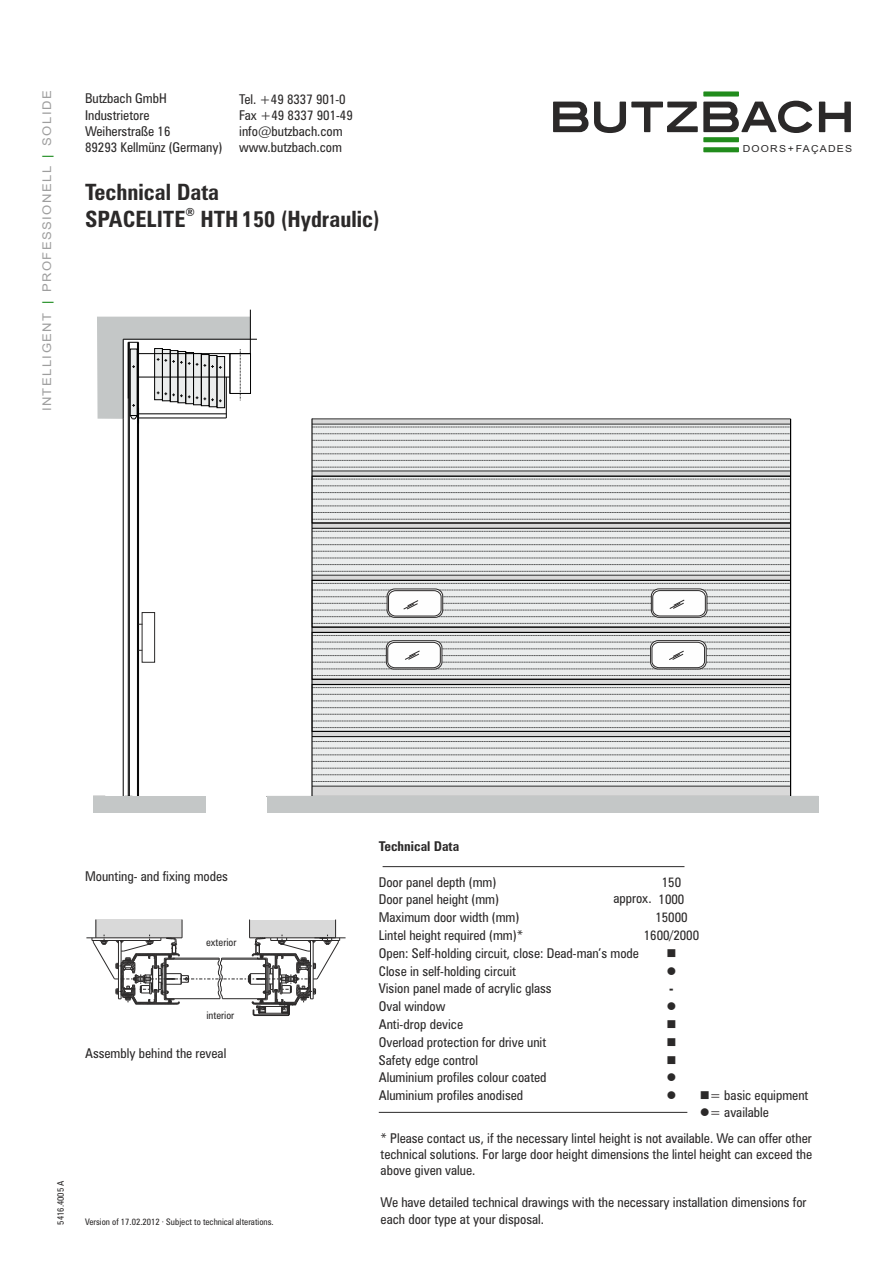
<style>
.page{position:relative;width:893px;height:1263px;background:#fff}
.page>*{position:absolute;margin:0;border:0;box-sizing:border-box;transform-origin:0 0}
.t1{font:700 condensed 22.5px "Zurich BT";color:#2b2929}
.t2{font:condensed 13.5px/16.2px "Zurich BT";color:#2b2929}
.t3{font:700 condensed 13.5px "Zurich BT";color:#2b2929}
.t4{font:13.5px "Wingdings";color:#2b2929}
.t5{font:12px "Arial";letter-spacing:.11em;color:#9e9e9e;scale:1.09 1}
.t6{font:12px "Arial";color:#058008;scale:1.09 1}
.t7{font:700 condensed 11.25px "Zurich BT";color:#2b2929}
.t8{font:condensed 10.5px "Zurich BT";color:#2b2929}
.t9{font:9.6px "Arial";letter-spacing:.11em;color:#2b2929;scale:1.09 1}
.t10{font:condensed 9px "Zurich BT";color:#2b2929}
</style>
<div class="page">
<svg style="left:313px;top:419px;width:477px;height:377px;background:#cacaca"></svg>
<svg style="left:313px;top:425px;width:477px;height:45px;background:#e0e2e2"></svg>
<svg style="left:313px;top:529px;width:477px;height:46px;background:#e1e2e2"></svg>
<div style="left:312px;top:736px;width:478px;height:50px;background:linear-gradient(to right,#eaecec,#eaecec)"></div>
<svg style="left:313px;top:781px;width:477px;height:1px"></svg>
<hr style="left:312px;top:786px;width:479px;height:1px;background:#000">
<svg style="left:313px;top:768px;width:477px;height:7px;background:#d3d4d4"></svg>
<svg style="left:313px;top:761px;width:477px;height:1px"></svg>
<svg style="left:313px;top:748px;width:477px;height:7px;background:#d5d7d7"></svg>
<svg style="left:313px;top:741px;width:477px;height:1px"></svg>
<hr style="left:312px;top:736px;width:479px;height:1px;background:#000">
<svg style="left:313px;top:551px;width:477px;height:1px"></svg>
<svg style="left:313px;top:558px;width:477px;height:7px;background:#d3d4d4"></svg>
<svg style="left:313px;top:571px;width:477px;height:1px"></svg>
<hr style="left:312px;top:575px;width:479px;height:1px;background:#000">
<hr style="left:312px;top:528px;width:479px;height:1px;background:#000">
<hr style="left:312px;top:523px;width:479px;height:1px;background:#000">
<svg style="left:313px;top:531px;width:477px;height:1px"></svg>
<svg style="left:313px;top:538px;width:477px;height:7px;background:#d5d7d7"></svg>
<svg style="left:313px;top:427px;width:477px;height:7px;background:#d5d7d7"></svg>
<svg style="left:313px;top:467px;width:477px;height:1px"></svg>
<hr style="left:312px;top:470px;width:479px;height:1px;background:#000">
<svg style="left:313px;top:476px;width:477px;height:47px;background:#d1d3d3"></svg>
<svg style="left:313px;top:454px;width:477px;height:7px;background:#d4d6d6"></svg>
<svg style="left:313px;top:447px;width:477px;height:1px"></svg>
<svg style="left:313px;top:440px;width:477px;height:1px"></svg>
<hr style="left:312px;top:424px;width:479px;height:1px;background:#000">
<hr style="left:312px;top:418px;width:479px;height:1px;background:#000">
<hr style="left:311px;top:419px;width:2px;height:377px;background:#000">
<hr style="left:790px;top:419px;width:1px;height:377px;background:#000">
<div style="left:267px;top:796px;width:551px;height:17px;background:#c4c7c7"></div>
<svg style="left:312px;top:580px;width:478px;height:152px;background:#cdcece"></svg>
<hr style="left:250px;top:310px;width:1px;height:44px;background:#000">
<hr style="left:123px;top:419px;width:1px;height:377px;background:#000">
<hr style="left:128px;top:342px;width:1px;height:454px;background:#000">
<hr style="left:129px;top:342px;width:1px;height:454px;background:#000">
<hr style="left:137px;top:342px;width:1px;height:454px;background:#000">
<hr style="left:138px;top:342px;width:1px;height:454px;background:#000">
<hr style="left:123px;top:339px;width:134px;height:1px;background:#000">
<div style="left:230px;top:353px;width:21px;height:41px;border:1px solid #000"></div>
<svg style="left:97px;top:317px;width:153px;height:106px"></svg>
<div style="left:93px;top:796px;width:113px;height:17px;background:#c4c7c7"></div>
<div style="left:142px;top:612px;width:13px;height:51px;border:1px solid #2b2929"></div>
<hr style="left:383px;top:866px;width:301px;height:1px;background:#2b2929">
<hr style="left:379px;top:1112px;width:308px;height:1px;background:#2b2929">
<hr style="left:271px;top:937px;width:75px;height:1px;background:#2b2929">
<svg style="left:86px;top:919px;width:254px;height:97px"></svg>
<svg style="left:819px;top:102px;width:32px;height:30px"></svg>
<svg style="left:553px;top:102px;width:35px;height:30px"></svg>
<svg style="left:594px;top:91px;width:218px;height:61px"></svg>
<p class="t5" style="left:42px;top:146px;width:52px;rotate:-90deg">SOLIDE</p>
<p class="t6" style="left:42px;top:158px;width:5px;rotate:-90deg">|</p>
<p class="t5" style="left:42px;top:292px;width:117px;rotate:-90deg">PROFESSIONELL</p>
<p class="t6" style="left:42px;top:304px;width:5px;rotate:-90deg">|</p>
<p class="t5" style="left:42px;top:411px;width:92px;rotate:-90deg">INTELLIGENT</p>
<p class="t2" style="left:85px;top:92px;width:139px">Butzbach GmbH<br>Industrietore<br>Weiherstraße 16<br>89293 Kellmünz (Germany)</p>
<p class="t2" style="left:239px;top:92px;width:115px">Tel. +49 8337 901-0<br>Fax +49 8337 901-49 info@butzbach.com www.butzbach.com</p>
<h1 class="t1" style="left:85px;top:183px;width:136px">Technical Data</h1>
<p class="t7" style="left:186px;top:207px;width:11px">®</p>
<h1 class="t1" style="left:85px;top:210px;width:296px">SPACELITE HTH150 (Hydraulic)</h1>
<p class="t9" style="left:743px;top:145px;width:102px">DOORS+FAÇADES</p>
<p class="t2" style="left:85px;top:869px;width:145px">Mounting- and fixing modes</p>
<p class="t8" style="left:206px;top:938px;width:32px">exterior</p>
<p class="t8" style="left:206px;top:1010px;width:29px">interior</p>
<p class="t2" style="left:85px;top:1046px;width:143px">Assembly behind the reveal</p>
<p class="t10" style="left:57px;top:1225px;width:46px;rotate:-90deg">5416.4005 A</p>
<p class="t10" style="left:85px;top:1218px;width:190px">Version of 17.02.2012 · Subject to technical alterations.</p>
<p class="t3" style="left:379px;top:841px;width:82px">Technical Data</p>
<p class="t2" style="left:379px;top:875px;width:119px">Door panel depth (mm)</p>
<p class="t2" style="left:662px;top:875px;width:21px">150</p>
<p class="t2" style="left:379px;top:893px;width:122px">Door panel height (mm)</p>
<p class="t2" style="left:659px;top:893px;width:27px">1000</p>
<p class="t2" style="left:379px;top:910px;width:142px">Maximum door width (mm)</p>
<p class="t2" style="left:655px;top:910px;width:34px">15000</p>
<p class="t2" style="left:379px;top:928px;width:146px">Lintel height required (mm)*</p>
<p class="t2" style="left:644px;top:928px;width:57px">1600/2000</p>
<p class="t2" style="left:379px;top:946px;width:262px">Open: Self-holding circuit, close: Dead-man’s mode</p>
<p class="t4" style="left:666px;top:947px;width:12px">■</p>
<p class="t2" style="left:379px;top:964px;width:139px">Close in self-holding circuit</p>
<p class="t4" style="left:666px;top:965px;width:12px">●</p>
<p class="t2" style="left:379px;top:982px;width:174px">Vision panel made of acrylic glass</p>
<p class="t3" style="left:670px;top:983px;width:5px">-</p>
<p class="t2" style="left:379px;top:999px;width:68px">Oval window</p>
<p class="t4" style="left:666px;top:1001px;width:12px">●</p>
<p class="t2" style="left:379px;top:1017px;width:86px">Anti-drop device</p>
<p class="t4" style="left:666px;top:1018px;width:12px">■</p>
<p class="t2" style="left:379px;top:1035px;width:169px">Overload protection for drive unit</p>
<p class="t4" style="left:666px;top:1036px;width:12px">■</p>
<p class="t2" style="left:379px;top:1053px;width:101px">Safety edge control</p>
<p class="t4" style="left:666px;top:1054px;width:12px">■</p>
<p class="t2" style="left:379px;top:1071px;width:169px">Aluminium profiles colour coated</p>
<p class="t4" style="left:666px;top:1072px;width:12px">●</p>
<p class="t2" style="left:379px;top:1088px;width:146px">Aluminium profiles anodised</p>
<p class="t4" style="left:666px;top:1090px;width:12px">●</p>
<p class="t2" style="left:381px;top:1131px;width:433px;text-align:justify">* Please contact us, if the necessary lintel height is not available. We can offer other technical solutions. For large door height dimensions the lintel height can exceed the above given value.</p>
<p class="t2" style="left:381px;top:1196px;width:427px">We have detailed technical drawings with the necessary installation dimensions for each door type at your disposal.</p>
<p class="t2" style="left:613px;top:892px;width:40px">approx.</p>
<p class="t2" style="left:700px;top:1089px;width:110px">■= basic equipment</p>
<p class="t2" style="left:700px;top:1105px;width:71px">●= available</p>
</div>
